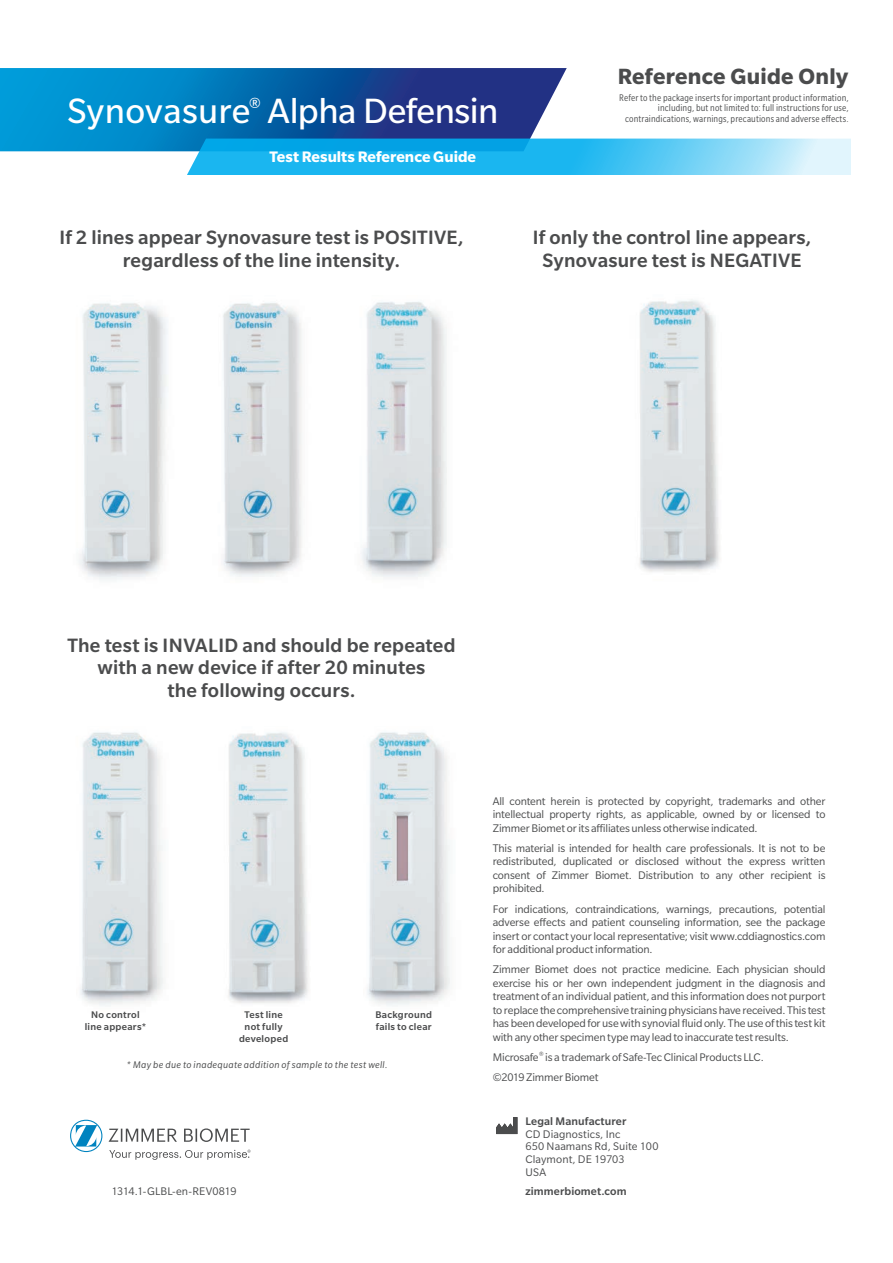
<style>
.page{position:relative;width:893px;height:1263px;background:#fff}
.page>*{position:absolute;margin:0;border:0;box-sizing:border-box;transform-origin:0 0}
.t1{font:38.25px "Slate Pro";color:#fff}
.t2{font:700 24px "Slate Pro";letter-spacing:.01em;color:#4b4c4d}
.Font_Maintext{font:500 21px/22.5px "Slate Pro";letter-spacing:.01em;color:#4b4c4d;text-align:center}
.t3{font:700 16.5px "Slate Pro";color:#fff}
.Paragraph_Style10{font:12px/13.5px "Slate Pro";letter-spacing:-.01em;color:#4b4c4d;text-align:justify}
.Paragraph_Style10-2{font:12px "Slate Pro";letter-spacing:.01em;color:#4b4c4d}
.t4{font:500 12px "Slate Pro";letter-spacing:.01em;color:#4b4c4d}
.Font_Maintext-2{font:condensed 10.5px/10.5px "Slate Pro";letter-spacing:.015em;color:#4b4c4d;text-align:right}
.Font_Maintext-3{font:500 10.5px/12px "Slate Pro";letter-spacing:.03em;color:#4b4c4d;text-align:center}
.Font_Maintext-4{font:italic 10.5px "Slate Pro";letter-spacing:.03em;color:#4b4c4d}
</style>
<div class="page">
<img style="left:639px;top:300px;width:81px;height:272px">
<svg style="left:0;top:68px;width:567px;height:83px;background:#1269ae"></svg>
<svg style="left:186px;top:139px;width:664px;height:35px;background:#42c0f0"></svg>
<img style="left:367px;top:732px;width:83px;height:274px">
<img style="left:228px;top:732px;width:81px;height:271px">
<img style="left:80px;top:732px;width:83px;height:274px">
<svg style="left:109px;top:1128px;width:141px;height:14px"></svg>
<svg style="left:70px;top:1120px;width:32px;height:32px"></svg>
<svg style="left:109px;top:1149px;width:142px;height:11px"></svg>
<img style="left:361px;top:301px;width:86px;height:276px">
<img style="left:223px;top:303px;width:79px;height:274px">
<img style="left:79px;top:303px;width:89px;height:277px">
<svg style="left:496px;top:1117px;width:21px;height:17px"></svg>
<p class="t1" style="left:68px;top:90px;width:432px">Synovasure<sup>®</sup> Alpha Defensin</p>
<p class="t3" style="left:269px;top:148px;width:208px">Test Results Reference Guide</p>
<p class="Font_Maintext" style="left:59px;top:226px;width:406px">If 2 lines appear Synovasure test is POSITIVE,</p>
<p class="Font_Maintext" style="left:123px;top:248px;width:279px">regardless of the line intensity.</p>
<p class="t2" style="left:618px;top:63px;width:232px">Reference Guide Only</p>
<p class="Font_Maintext-2" style="left:619px;top:92px;width:231px">Refer to the package inserts for important product information, including, but not limited to: full instructions for use, contraindications, warnings, precautions and adverse effects.</p>
<p class="Font_Maintext" style="left:533px;top:226px;width:280px">If only the control line appears,<br>Synovasure test is NEGATIVE</p>
<p class="Font_Maintext" style="left:67px;top:633px;width:390px">The test is INVALID and should be repeated with a new device if after 20 minutes<br>the following occurs.</p>
<p class="Font_Maintext-3" style="left:85px;top:1009px;width:63px">No control line appears*</p>
<p class="Font_Maintext-3" style="left:239px;top:1009px;width:51px">Test line not fully developed</p>
<p class="Font_Maintext-4" style="left:127px;top:1059px;width:262px">* May be due to inadequate addition of sample to the test well.</p>
<p class="Font_Maintext-3" style="left:375px;top:1009px;width:58px;text-align:left">Background fails to clear</p>
<p class="Paragraph_Style10-2" style="left:112px;top:1185px;width:126px">1314.1-GLBL-en-REV0819</p>
<p class="Paragraph_Style10" style="left:493px;top:794px;width:334px">All content herein is protected by copyright, trademarks and other intellectual property rights, as applicable, owned by or licensed to Zimmer Biomet or its affiliates unless otherwise indicated.</p>
<p class="Paragraph_Style10" style="left:493px;top:841px;width:334px">This material is intended for health care professionals. It is not to be redistributed, duplicated or disclosed without the express written consent of Zimmer Biomet. Distribution to any other recipient is prohibited.</p>
<p class="Paragraph_Style10" style="left:493px;top:902px;width:334px">For indications, contraindications, warnings, precautions, potential adverse effects and patient counseling information, see the package insert or contact your local representative; visit www.cddiagnostics.com for additional product information.</p>
<p class="Paragraph_Style10" style="left:493px;top:963px;width:334px">Zimmer Biomet does not practice medicine. Each physician should exercise his or her own independent judgment in the diagnosis and treatment of an individual patient, and this information does not purport to replace the comprehensive training physicians have received. This test has been developed for use with synovial fluid only. The use of this test kit with any other specimen type may lead to inaccurate test results.</p>
<p class="Paragraph_Style10" style="left:493px;top:1050px;width:273px">Microsafe<sup>®</sup> is a trademark of Safe-Tec Clinical Products LLC.</p>
<p class="Paragraph_Style10" style="left:493px;top:1071px;width:107px">©2019 Zimmer Biomet</p>
<p class="t4" style="left:525px;top:1115px;width:102px">Legal Manufacturer</p>
<p class="Paragraph_Style10-2" style="left:525px;top:1128px;width:96px">CD Diagnostics, Inc</p>
<p class="Paragraph_Style10" style="left:525px;top:1140px;width:134px">650 Naamans Rd, Suite 100</p>
<p class="Paragraph_Style10" style="left:525px;top:1152px;width:100px">Claymont, DE 19703</p>
<p class="Paragraph_Style10" style="left:525px;top:1165px;width:22px">USA</p>
<p class="t4" style="left:525px;top:1185px;width:103px">zimmerbiomet.com</p>
</div>
